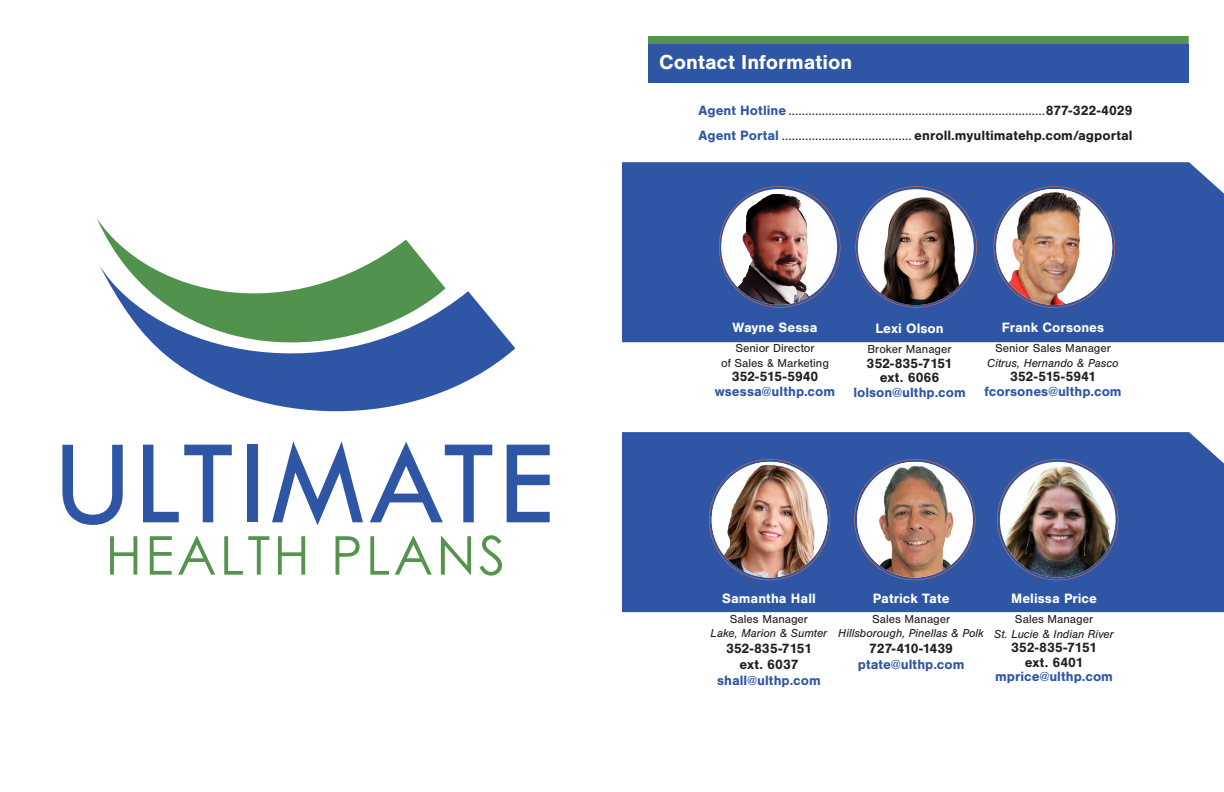
<style>
.page{position:relative;width:1224px;height:792px;background:#fff}
.page>*{position:absolute;margin:0;border:0;box-sizing:border-box;transform-origin:0 0}
.t1{font:700 21px "Nimbus San";color:#fff}
.t2{font:14px "Nimbus San";color:#231f20}
.t3{font:700 14px/14.5px "Nimbus San";color:#2e56a4;text-align:center}
.t4{font:700 14px "Nimbus San";color:#fff}
.t5{font:700 14px "Nimbus San";letter-spacing:-.005em;color:#231f20}
.t6{font:italic 12px/14px "Nimbus San";color:#231f20;text-align:center}
.t7{font:12px "Nimbus San";color:#231f20}
.s1{font-weight:700;color:#2e56a4}
.s2{font-weight:700}
.s3{color:#231f20}
.s4{font-style:normal}
</style>
<div class="page">
<div style="left:622px;top:432px;width:602px;height:180px;background:#2e56a4"></div>
<div style="left:622px;top:162px;width:602px;height:180px;background:#2e56a4"></div>
<svg style="left:709px;top:459px;width:121px;height:121px;background:#3c599f"></svg>
<svg style="left:854px;top:459px;width:122px;height:121px;background:#39589f"></svg>
<svg style="left:997px;top:459px;width:121px;height:121px;background:#39579e"></svg>
<svg style="left:719px;top:186px;width:121px;height:122px;background:#38579f"></svg>
<svg style="left:855px;top:186px;width:122px;height:122px;background:#39579e"></svg>
<svg style="left:994px;top:186px;width:121px;height:122px;background:#3a599f"></svg>
<svg style="left:62px;top:445px;width:61px;height:80px"></svg>
<svg style="left:143px;top:445px;width:89px;height:77px"></svg>
<div style="left:247px;top:445px;width:10px;height:77px;background:#2e56a4"></div>
<svg style="left:272px;top:441px;width:91px;height:84px"></svg>
<svg style="left:370px;top:442px;width:122px;height:80px"></svg>
<svg style="left:507px;top:445px;width:43px;height:77px"></svg>
<svg style="left:110px;top:536px;width:27px;height:39px"></svg>
<svg style="left:150px;top:536px;width:22px;height:39px"></svg>
<svg style="left:178px;top:536px;width:37px;height:39px"></svg>
<svg style="left:224px;top:536px;width:45px;height:39px"></svg>
<svg style="left:278px;top:536px;width:27px;height:39px"></svg>
<svg style="left:336px;top:536px;width:24px;height:39px"></svg>
<svg style="left:370px;top:536px;width:19px;height:39px"></svg>
<svg style="left:395px;top:536px;width:37px;height:39px"></svg>
<svg style="left:441px;top:536px;width:30px;height:39px"></svg>
<svg style="left:480px;top:535px;width:22px;height:41px"></svg>
<svg style="left:97px;top:219px;width:330px;height:46px"></svg>
<svg style="left:99px;top:265px;width:416px;height:147px"></svg>
<div style="left:721px;top:189px;width:116px;height:116px;background:#fff;border-radius:50%"></div>
<img style="left:729px;top:194px;width:101px;height:111px">
<img style="left:857px;top:462px;width:116px;height:116px;border-radius:58px">
<img style="left:712px;top:462px;width:115px;height:116px;border-radius:58px">
<div style="left:648px;top:44px;width:541px;height:38px;background:#2e56a4"></div>
<div style="left:648px;top:36px;width:541px;height:8px;background:#54944d"></div>
<img style="left:996px;top:189px;width:116px;height:116px;border-radius:58px">
<img style="left:1000px;top:462px;width:116px;height:116px;border-radius:58px">
<img style="left:858px;top:189px;width:116px;height:116px;border-radius:58px">
<p class="t1" style="left:659px;top:51px;width:195px">Contact Information</p>
<p class="t2" style="left:699px;top:103px;width:436px"><span class="s1">Agent Hotline</span> .............................................................................<span class="s2">877-322-4029</span></p>
<p class="t2" style="left:699px;top:128px;width:435px"><span class="s1">Agent Portal</span> ....................................... <span class="s2">enroll.myultimatehp.com/agportal</span></p>
<p class="t4" style="left:733px;top:319px;width:86px">Wayne Sessa</p>
<p class="t7" style="left:735px;top:342px;width:81px">Senior Director</p>
<p class="t7" style="left:721px;top:356px;width:109px">of Sales &amp; Marketing</p>
<p class="t3" style="left:715px;top:370px;width:122px"><span class="s3">352-515-5940 </span>wsessa@ulthp.com</p>
<p class="t4" style="left:875px;top:320px;width:70px">Lexi Olson</p>
<p class="t7" style="left:867px;top:343px;width:86px">Broker Manager</p>
<p class="t5" style="left:867px;top:355px;width:87px">352-835-7151</p>
<p class="t3" style="left:853px;top:371px;width:114px"><span class="s3">ext. 6066 </span>lolson@ulthp.com</p>
<p class="t4" style="left:1002px;top:319px;width:104px">Frank Corsones</p>
<p class="t6" style="left:987px;top:341px;width:133px;line-height:14.5px"><span class="s4">Senior Sales Manager<br></span>Citrus, Hernando &amp; Pasco</p>
<p class="t5" style="left:1010px;top:369px;width:87px">352-515-5941</p>
<p class="t3" style="left:984px;top:384px;width:139px">fcorsones@ulthp.com</p>
<p class="t4" style="left:722px;top:591px;width:95px">Samantha Hall</p>
<p class="t7" style="left:730px;top:613px;width:80px">Sales Manager</p>
<p class="t6" style="left:711px;top:626px;width:118px">Lake, Marion &amp; Sumter</p>
<p class="t5" style="left:726px;top:641px;width:87px">352-835-7151</p>
<p class="t3" style="left:717px;top:657px;width:105px;line-height:16px"><span class="s3">ext. 6037 </span>shall@ulthp.com</p>
<p class="t4" style="left:873px;top:590px;width:78px">Patrick Tate</p>
<p class="t6" style="left:838px;top:612px;width:147px"><span class="s4">Sales Manager<br></span>Hillsborough, Pinellas &amp; Polk</p>
<p class="t3" style="left:858px;top:640px;width:108px;line-height:16px"><span class="s3">727-410-1439 </span>ptate@ulthp.com</p>
<p class="t4" style="left:1011px;top:590px;width:87px">Melissa Price</p>
<p class="t7" style="left:1015px;top:613px;width:80px">Sales Manager</p>
<p class="t6" style="left:994px;top:627px;width:121px">St. Lucie &amp; Indian River</p>
<p class="t5" style="left:1011px;top:640px;width:87px">352-835-7151</p>
<p class="t5" style="left:1025px;top:654px;width:60px">ext. 6401</p>
<p class="t3" style="left:995px;top:669px;width:119px">mprice@ulthp.com</p>
</div>
